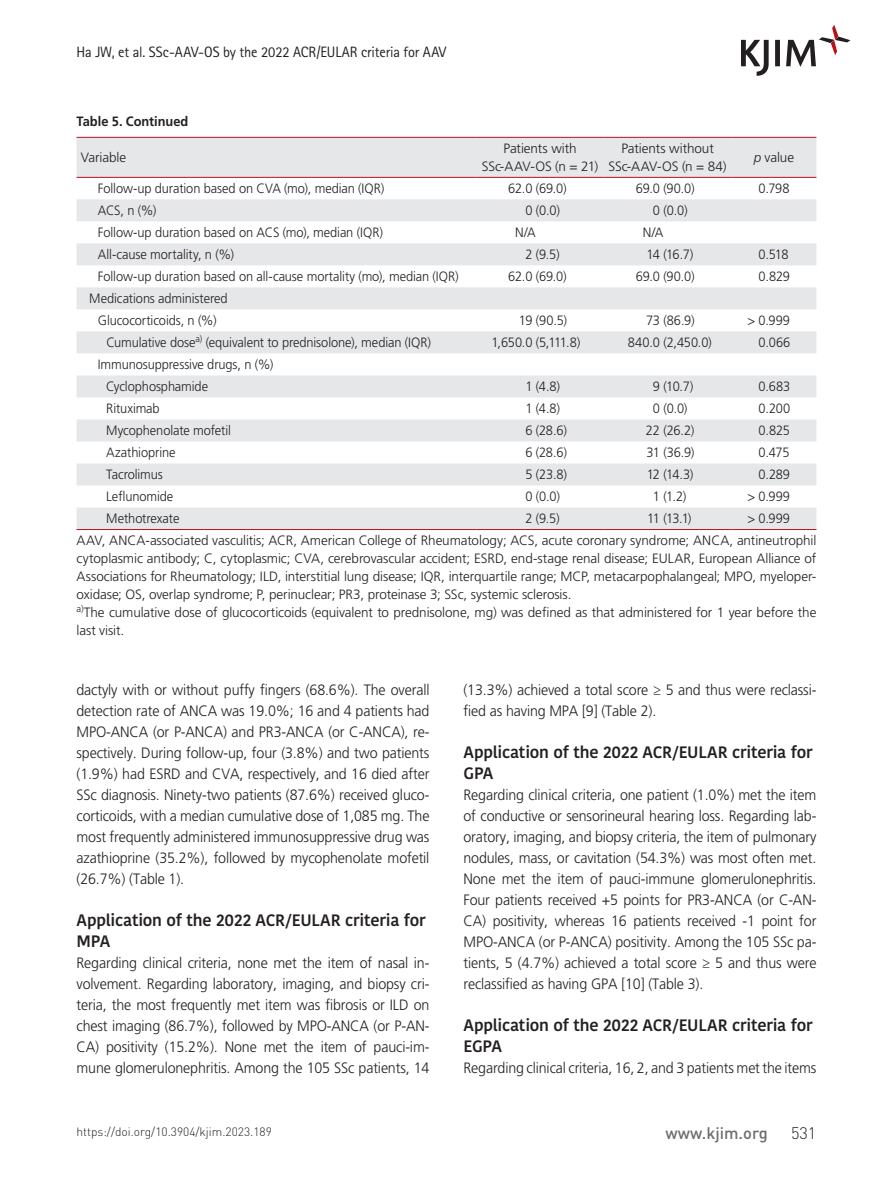
<style>
.page{position:relative;width:893px;height:1191px;background:#fff}
.page>*{position:absolute;margin:0;border:0;box-sizing:border-box;transform-origin:0 0}
.t1{font:600 16.5px/21px "Kohinoor Bangla";letter-spacing:-.01em;color:#231f20}
.t2{font:500 16.5px "DIN Pro";color:#6c6d70}
.t3{font:300 16.5px "DIN Pro";color:#231f20}
.t4{font:300 15px/21px "Frutiger LT Std";letter-spacing:-.01em;color:#231f20;text-align:justify;scale:.95 1}
.t5{font:15px "Rotis Sans Serif Std";letter-spacing:-.01em;color:#231f20;scale:.96 1}
.t6{font:300 13.5px/22px "Frutiger LT Std";letter-spacing:-.005em;color:#231f20;scale:.95 1}
.t7{font:300 13.5px/18px "Frutiger LT Std";letter-spacing:-.005em;color:#231f20;text-align:center}
.t8{font:700 13.5px "Frutiger LT Std";color:#231f20;scale:.95 1}
.t9{font:300 12px "DIN Pro";color:#231f20}
.s1{font-style:italic}
</style>
<div class="page">
<svg style="left:741px;top:25px;width:109px;height:51px"></svg>
<div style="left:77px;top:138px;width:739px;height:39px;background:#e6e7e9"></div>
<svg style="left:77px;top:199px;width:739px;height:330px;fill:#e6e7e9"></svg>
<hr style="left:77px;top:137px;width:399px;height:1px;background:#bb1018">
<hr style="left:476px;top:137px;width:128px;height:1px;background:#bb1018">
<hr style="left:604px;top:137px;width:127px;height:1px;background:#bb1018">
<hr style="left:731px;top:137px;width:85px;height:1px;background:#bb1018">
<hr style="left:77px;top:177px;width:399px;height:1px;background:#bb1018">
<hr style="left:476px;top:177px;width:128px;height:1px;background:#bb1018">
<hr style="left:604px;top:177px;width:127px;height:1px;background:#bb1018">
<hr style="left:731px;top:177px;width:85px;height:1px;background:#bb1018">
<hr style="left:77px;top:529px;width:399px;height:1px;background:#bb1018">
<hr style="left:476px;top:529px;width:128px;height:1px;background:#bb1018">
<hr style="left:604px;top:529px;width:127px;height:1px;background:#bb1018">
<hr style="left:731px;top:529px;width:85px;height:1px;background:#bb1018">
<p class="t5" style="left:77px;top:43px;width:387px">Ha JW, et al. SSc-AAV-OS by the 2022 ACR/EULAR criteria for AAV</p>
<p class="t8" style="left:77px;top:113px;width:119px">Table 5. Continued</p>
<p class="t7" style="left:81px;top:148px;width:47px">Variable</p>
<p class="t7" style="left:482px;top:139px;width:118px">Patients with<br>SSc-AAV-OS (n = 21)</p>
<p class="t7" style="left:609px;top:139px;width:119px">Patients without<br>SSc-AAV-OS (n = 84)</p>
<p class="t7" style="left:754px;top:148px;width:42px"><span class="s1">p</span> value</p>
<p class="t6" style="left:98px;top:177px;width:303px">Follow-up duration based on CVA (mo), median (IQR)</p>
<p class="t6" style="left:508px;top:177px;width:63px">62.0 (69.0)</p>
<p class="t6" style="left:636px;top:177px;width:64px">69.0 (90.0)</p>
<p class="t6" style="left:758px;top:177px;width:34px">0.798</p>
<p class="t6" style="left:98px;top:199px;width:63px">ACS, n (%)</p>
<p class="t6" style="left:525px;top:199px;width:38px">0 (0.0)</p>
<p class="t6" style="left:653px;top:199px;width:38px">0 (0.0)</p>
<p class="t6" style="left:98px;top:221px;width:302px">Follow-up duration based on ACS (mo), median (IQR)</p>
<p class="t6" style="left:515px;top:221px;width:23px">N/A</p>
<p class="t6" style="left:643px;top:221px;width:23px">N/A</p>
<p class="t6" style="left:98px;top:243px;width:145px">All-cause mortality, n (%)</p>
<p class="t6" style="left:525px;top:243px;width:38px">2 (9.5)</p>
<p class="t6" style="left:647px;top:243px;width:51px">14 (16.7)</p>
<p class="t6" style="left:758px;top:243px;width:33px">0.518</p>
<p class="t6" style="left:98px;top:265px;width:382px">Follow-up duration based on all-cause mortality (mo), median (IQR)</p>
<p class="t6" style="left:508px;top:265px;width:63px">62.0 (69.0)</p>
<p class="t6" style="left:636px;top:265px;width:64px">69.0 (90.0)</p>
<p class="t6" style="left:758px;top:265px;width:35px">0.829</p>
<p class="t6" style="left:89px;top:287px;width:147px;text-align:center">Medications administered<br>Glucocorticoids, n (%)</p>
<p class="t6" style="left:519px;top:309px;width:52px">19 (90.5)</p>
<p class="t6" style="left:646px;top:309px;width:53px">73 (86.9)</p>
<p class="t6" style="left:747px;top:309px;width:46px">&gt; 0.999</p>
<p class="t6" style="left:106px;top:331px;width:343px">Cumulative dose<sup>a)</sup> (equivalent to prednisolone), median (IQR)</p>
<p class="t6" style="left:491px;top:331px;width:95px">1,650.0 (5,111.8)</p>
<p class="t6" style="left:628px;top:331px;width:90px">840.0 (2,450.0)</p>
<p class="t6" style="left:758px;top:331px;width:35px">0.066</p>
<p class="t6" style="left:106px;top:353px;width:177px;text-indent:-9px">Immunosuppressive drugs, n (%)<br>Cyclophosphamide</p>
<p class="t6" style="left:525px;top:375px;width:38px">1 (4.8)</p>
<p class="t6" style="left:653px;top:375px;width:44px">9 (10.7)</p>
<p class="t6" style="left:758px;top:375px;width:35px">0.683</p>
<p class="t6" style="left:106px;top:397px;width:58px">Rituximab</p>
<p class="t6" style="left:525px;top:397px;width:38px">1 (4.8)</p>
<p class="t6" style="left:653px;top:397px;width:38px">0 (0.0)</p>
<p class="t6" style="left:758px;top:397px;width:35px">0.200</p>
<p class="t6" style="left:106px;top:419px;width:133px">Mycophenolate mofetil</p>
<p class="t6" style="left:525px;top:419px;width:45px">6 (28.6)</p>
<p class="t6" style="left:646px;top:419px;width:53px">22 (26.2)</p>
<p class="t6" style="left:758px;top:419px;width:35px">0.825</p>
<p class="t6" style="left:106px;top:441px;width:74px">Azathioprine</p>
<p class="t6" style="left:525px;top:441px;width:45px">6 (28.6)</p>
<p class="t6" style="left:646px;top:441px;width:52px">31 (36.9)</p>
<p class="t6" style="left:758px;top:441px;width:34px">0.475</p>
<p class="t6" style="left:106px;top:463px;width:61px">Tacrolimus</p>
<p class="t6" style="left:525px;top:463px;width:45px">5 (23.8)</p>
<p class="t6" style="left:647px;top:463px;width:51px">12 (14.3)</p>
<p class="t6" style="left:758px;top:463px;width:35px">0.289</p>
<p class="t6" style="left:106px;top:485px;width:72px">Leflunomide</p>
<p class="t6" style="left:525px;top:485px;width:38px">0 (0.0)</p>
<p class="t6" style="left:653px;top:485px;width:37px">1 (1.2)</p>
<p class="t6" style="left:747px;top:485px;width:46px">&gt; 0.999</p>
<p class="t6" style="left:106px;top:507px;width:78px">Methotrexate</p>
<p class="t6" style="left:525px;top:507px;width:38px">2 (9.5)</p>
<p class="t6" style="left:647px;top:507px;width:48px">11 (13.1)</p>
<p class="t6" style="left:77px;top:507px;width:780px;text-indent:671px">&gt; 0.999<br>AAV, ANCA-associated vasculitis; ACR, American College of Rheumatology; ACS, acute coronary syndrome; ANCA, antineutrophil</p>
<p class="t7" style="left:77px;top:550px;width:741px;text-align:left">cytoplasmic antibody; C, cytoplasmic; CVA, cerebrovascular accident; ESRD, end-stage renal disease; EULAR, European Alliance of Associations for Rheumatology; ILD, interstitial lung disease; IQR, interquartile range; MCP, metacarpophalangeal; MPO, myeloper&shy;oxidase; OS, overlap syndrome; P, perinuclear; PR3, proteinase 3; SSc, systemic sclerosis.<br><sup>a)</sup>The cumulative dose of glucocorticoids (equivalent to prednisolone, mg) was defined as that administered for 1 year before the last visit.</p>
<p class="t4" style="left:77px;top:679px;width:373px">dactyly with or without puffy fingers (68.6%). The overall detection rate of ANCA was 19.0%; 16 and 4 patients had MPO-ANCA (or P-ANCA) and PR3-ANCA (or C-ANCA), re&shy;spectively. During follow-up, four (3.8%) and two patients (1.9%) had ESRD and CVA, respectively, and 16 died after SSc diagnosis. Ninety-two patients (87.6%) received gluco&shy;corticoids, with a median cumulative dose of 1,085 mg. The most frequently administered immunosuppressive drug was azathioprine (35.2%), followed by mycophenolate mofetil (26.7%) (Table 1).</p>
<p class="t1" style="left:77px;top:909px;width:351px">Application of the 2022 ACR/EULAR criteria for<br>MPA</p>
<p class="t4" style="left:77px;top:952px;width:373px">Regarding clinical criteria, none met the item of nasal in&shy;volvement. Regarding laboratory, imaging, and biopsy cri&shy;teria, the most frequently met item was fibrosis or ILD on chest imaging (86.7%), followed by MPO-ANCA (or P-AN-CA) positivity (15.2%). None met the item of pauci-im&shy;mune glomerulonephritis. Among the 105 SSc patients, 14</p>
<p class="t4" style="left:463px;top:679px;width:373px">(13.3%) achieved a total score ≥ 5 and thus were reclassi&shy;fied as having MPA [9] (Table 2).</p>
<p class="t1" style="left:463px;top:741px;width:351px">Application of the 2022 ACR/EULAR criteria for<br>GPA</p>
<p class="t4" style="left:463px;top:784px;width:373px">Regarding clinical criteria, one patient (1.0%) met the item of conductive or sensorineural hearing loss. Regarding lab&shy;oratory, imaging, and biopsy criteria, the item of pulmonary nodules, mass, or cavitation (54.3%) was most often met.<br>None met the item of pauci-immune glomerulonephritis.<br>Four patients received +5 points for PR3-ANCA (or C-AN-CA) positivity, whereas 16 patients received -1 point for MPO-ANCA (or P-ANCA) positivity. Among the 105 SSc pa&shy;tients, 5 (4.7%) achieved a total score ≥ 5 and thus were reclassified as having GPA [10] (Table 3).</p>
<p class="t1" style="left:463px;top:1014px;width:351px">Application of the 2022 ACR/EULAR criteria for<br>EGPA</p>
<p class="t4" style="left:463px;top:1057px;width:373px">Regarding clinical criteria, 16, 2, and 3 patients met the items</p>
<p class="t9" style="left:77px;top:1123px;width:197px">https://doi.org/10.3904/kjim.2023.189</p>
<p class="t2" style="left:666px;top:1121px;width:104px">www.kjim.org</p>
<p class="t3" style="left:791px;top:1121px;width:27px">531</p>
</div>
